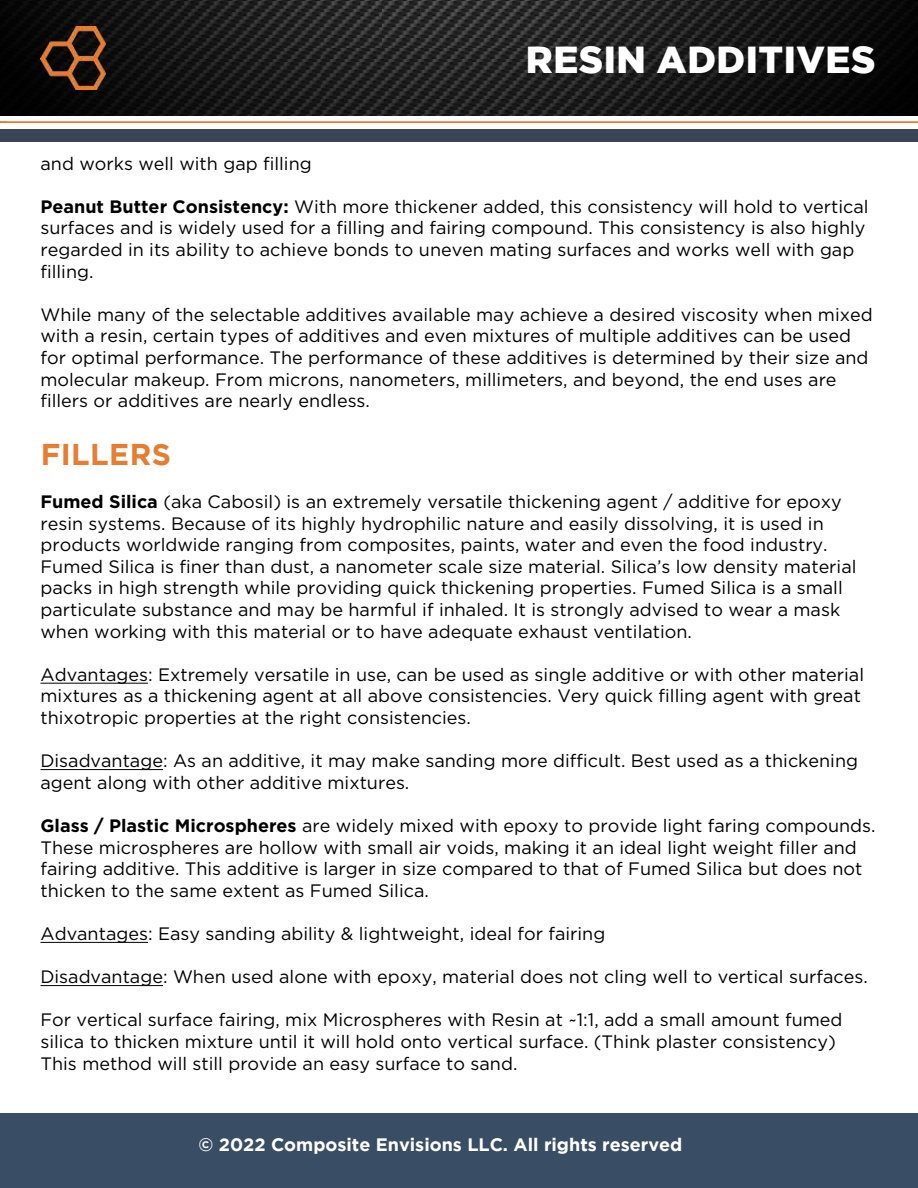
<style>
.page{position:relative;width:918px;height:1188px;background:#fff}
.page>*{position:absolute;margin:0;border:0;box-sizing:border-box;transform-origin:0 0}
.t1{font:900 37.5px "Gotham";letter-spacing:.015em;color:#fff}
.t2{font:700 30px "Gotham";letter-spacing:.015em;color:#e67d30}
.t3{font:18px/21.6px "Gotham";color:#000}
.t4{font:700 18px "Gotham";color:#fff}
.s1{font-weight:700}
</style>
<div class="page">
<img style="left:0;top:0;width:918px;height:115px">
<img style="left:40px;top:26px;width:67px;height:63px">
<hr style="left:0;top:121px;width:918px;height:2px;background:#e97d2e">
<div style="left:0;top:129px;width:918px;height:13px;background:#394555"></div>
<div style="left:0;top:1115px;width:918px;height:73px;background:#394e64"></div>
<hr style="left:41px;top:683px;width:107px;height:1px;background:#000">
<hr style="left:41px;top:769px;width:122px;height:1px;background:#000">
<hr style="left:41px;top:942px;width:107px;height:1px;background:#000">
<hr style="left:41px;top:985px;width:122px;height:1px;background:#000">
<h1 class="t1" style="left:526px;top:38px;width:351px">RESIN ADDITIVES</h1>
<p class="t3" style="left:40px;top:153px;width:273px">and works well with gap filling</p>
<p class="t3" style="left:40px;top:197px;width:830px"><span class="s1">Peanut Butter Consistency:</span> With more thickener added, this consistency will hold to vertical surfaces and is widely used for a filling and fairing compound. This consistency is also highly regarded in its ability to achieve bonds to uneven mating surfaces and works well with gap filling.</p>
<p class="t3" style="left:40px;top:305px;width:834px">While many of the selectable additives available may achieve a desired viscosity when mixed with a resin, certain types of additives and even mixtures of multiple additives can be used for optimal performance. The performance of these additives is determined by their size and molecular makeup. From microns, nanometers, millimeters, and beyond, the end uses are fillers or additives are nearly endless.</p>
<h2 class="t2" style="left:41px;top:443px;width:132px">FILLERS</h2>
<p class="t3" style="left:40px;top:492px;width:818px"><span class="s1">Fumed Silica</span> (aka Cabosil) is an extremely versatile thickening agent / additive for epoxy resin systems. Because of its highly hydrophilic nature and easily dissolving, it is used in products worldwide ranging from composites, paints, water and even the food industry.<br>Fumed Silica is finer than dust, a nanometer scale size material. Silica’s low density material packs in high strength while providing quick thickening properties. Fumed Silica is a small particulate substance and may be harmful if inhaled. It is strongly advised to wear a mask when working with this material or to have adequate exhaust ventilation.</p>
<p class="t3" style="left:40px;top:665px;width:825px">Advantages: Extremely versatile in use, can be used as single additive or with other material mixtures as a thickening agent at all above consistencies. Very quick filling agent with great thixotropic properties at the right consistencies.</p>
<p class="t3" style="left:40px;top:751px;width:819px">Disadvantage: As an additive, it may make sanding more difficult. Best used as a thickening agent along with other additive mixtures.</p>
<p class="t3" style="left:40px;top:816px;width:837px"><span class="s1">Glass / Plastic Microspheres</span> are widely mixed with epoxy to provide light faring compounds.<br>These microspheres are hollow with small air voids, making it an ideal light weight filler and fairing additive. This additive is larger in size compared to that of Fumed Silica but does not thicken to the same extent as Fumed Silica.</p>
<p class="t3" style="left:40px;top:924px;width:566px">Advantages: Easy sanding ability &amp; lightweight, ideal for fairing</p>
<p class="t3" style="left:40px;top:967px;width:829px">Disadvantage: When used alone with epoxy, material does not cling well to vertical surfaces.</p>
<p class="t3" style="left:40px;top:1010px;width:804px">For vertical surface fairing, mix Microspheres with Resin at ~1:1, add a small amount fumed silica to thicken mixture until it will hold onto vertical surface. (Think plaster consistency)<br>This method will still provide an easy surface to sand.</p>
<p class="t4" style="left:198px;top:1138px;width:485px">© 2022 Composite Envisions LLC. All rights reserved</p>
</div>
